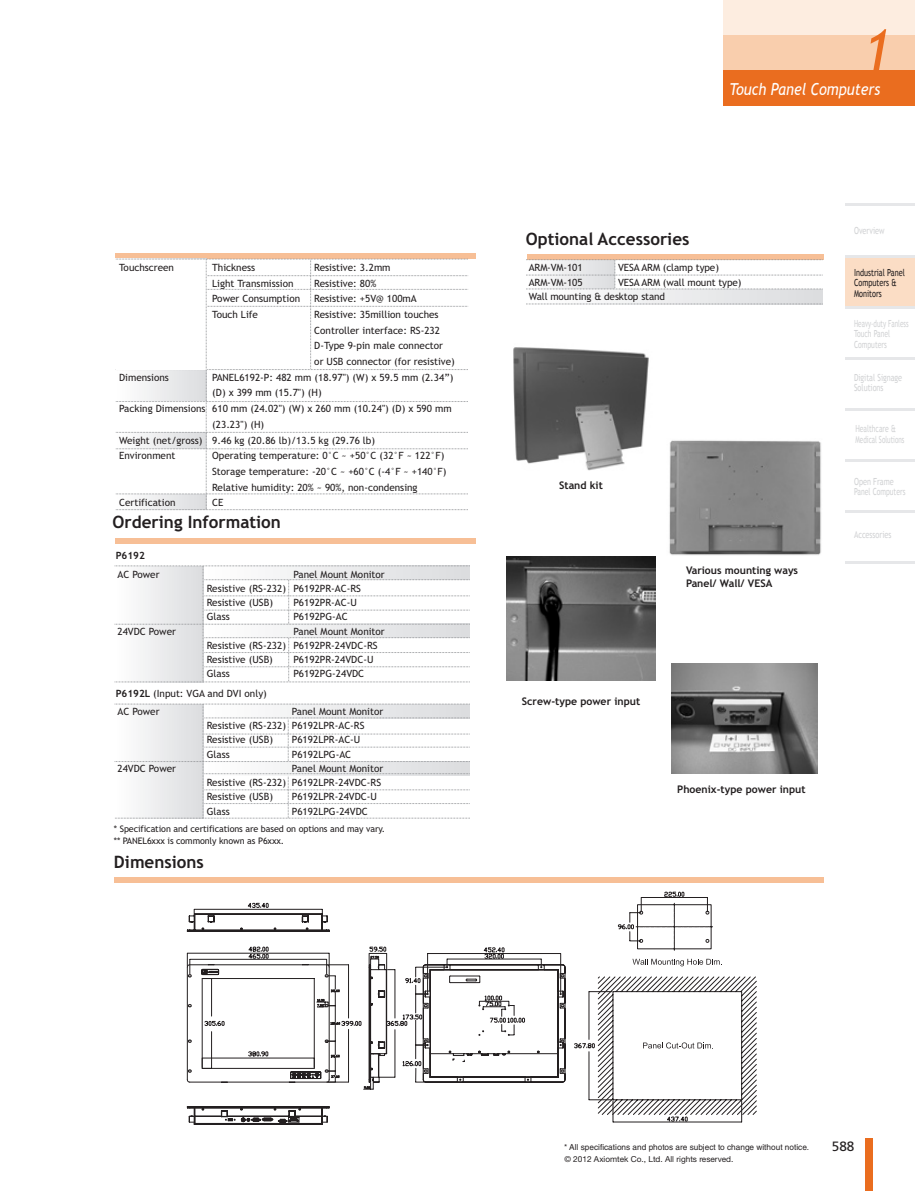
<style>
.page{position:relative;width:915px;height:1191px;background:#fff}
.page>*{position:absolute;margin:0;border:0;box-sizing:border-box;transform-origin:0 0}
.t1{font:italic 57px "Trebuchet MS";color:#ea6d1f}
.t2{font:700 17.1px "Trebuchet MS";color:#231f20}
.t3{font:italic 16.5px "Trebuchet MS";color:#fff;scale:.87 1}
.t4{font:13.5px "Frutiger";color:#231f20}
.t5{font:700 10.5px/13.5px "Trebuchet MS";color:#231f20}
.t6{font:10.05px/14.2px "Trebuchet MS";color:#231f20}
.t7{font:700 10.05px "Trebuchet MS";color:#231f20}
.t8{font:9.75px/10.5px "Trebuchet MS";color:#d1d2d4;scale:.75 1}
.t9{font:9.75px/10.5px "Trebuchet MS";color:#d1d2d4;scale:.65 1}
.t10{font:9.75px/10.5px "Trebuchet MS";color:#231f20;scale:.75 1}
.t11{font:9.75px/10.5px "Trebuchet MS";color:#d1d2d4;scale:.7 1}
.t12{font:9px/12px "Trebuchet MS";letter-spacing:-.01em;color:#231f20}
.t13{font:8.25px "Helvetica LT Std";color:#231f20}
.t14{font:8.25px "Helvetica Neue LT Std";color:#231f20}
.s1{font-weight:700}
</style>
<div class="page">
<div style="left:864px;top:1138px;width:8px;height:53px;background:#ea6d1f"></div>
<div style="left:723px;top:35px;width:191px;height:35px;background:#f9cead"></div>
<div style="left:723px;top:70px;width:191px;height:36px;background:#ea6d1f"></div>
<div style="left:723px;top:0;width:191px;height:35px;background:#fdede0"></div>
<div style="left:845px;top:256px;width:69px;height:51px;background:#fbddc5"></div>
<hr style="left:845px;top:204px;width:69px;height:2px;background:#e6e7e9">
<hr style="left:845px;top:357px;width:69px;height:2px;background:#e6e7e9">
<hr style="left:845px;top:510px;width:69px;height:2px;background:#e6e7e9">
<hr style="left:845px;top:306px;width:69px;height:2px;background:#e6e7e9">
<hr style="left:845px;top:459px;width:69px;height:2px;background:#e6e7e9">
<hr style="left:845px;top:255px;width:69px;height:2px;background:#e6e7e9">
<hr style="left:845px;top:408px;width:69px;height:2px;background:#e6e7e9">
<hr style="left:845px;top:561px;width:69px;height:3px;background:#e6e7e9">
<div style="left:115px;top:538px;width:360px;height:6px;background:#f7bf96"></div>
<img style="left:513px;top:347px;width:136px;height:124px">
<div style="left:526px;top:254px;width:297px;height:6px;background:#f7bf96"></div>
<div style="left:115px;top:877px;width:708px;height:6px;background:#f7bf96"></div>
<div style="left:115px;top:253px;width:360px;height:6px;background:#f7bf96"></div>
<svg style="left:526px;top:289px;width:296px;height:14px"></svg>
<svg style="left:526px;top:303px;width:296px;height:1px"></svg>
<svg style="left:115px;top:565px;width:355px;height:117px"></svg>
<img style="left:506px;top:557px;width:149px;height:123px">
<img style="left:671px;top:663px;width:146px;height:110px">
<img style="left:669px;top:440px;width:152px;height:115px">
<svg style="left:116px;top:259px;width:352px;height:251px"></svg>
<svg style="left:526px;top:259px;width:296px;height:30px"></svg>
<svg style="left:115px;top:703px;width:355px;height:115px"></svg>
<svg style="left:741px;top:976px;width:15px;height:139px"></svg>
<svg style="left:721px;top:964px;width:20px;height:158px"></svg>
<svg style="left:187px;top:891px;width:534px;height:233px"></svg>
<p class="t6" style="left:119px;top:261px;width:56px">Touchscreen</p>
<p class="t6" style="left:212px;top:261px;width:45px">Thickness</p>
<p class="t6" style="left:314px;top:261px;width:78px">Resistive: 3.2mm</p>
<p class="t6" style="left:212px;top:277px;width:83px">Light Transmission</p>
<p class="t6" style="left:314px;top:277px;width:63px">Resistive: 80%</p>
<p class="t6" style="left:212px;top:293px;width:89px">Power Consumption</p>
<p class="t6" style="left:314px;top:293px;width:104px">Resistive: +5V@ 100mA</p>
<p class="t6" style="left:212px;top:308px;width:47px">Touch Life</p>
<p class="t6" style="left:314px;top:308px;width:142px;line-height:15.6px">Resistive: 35million touches<br>Controller interface: RS-232<br>D-Type 9-pin male connector<br>or USB connector (for resistive)</p>
<p class="t6" style="left:119px;top:371px;width:51px">Dimensions</p>
<p class="t6" style="left:212px;top:371px;width:242px">PANEL6192-P: 482 mm (18.97") (W) x 59.5 mm (2.34”)</p>
<p class="t6" style="left:212px;top:387px;width:111px">(D) x 399 mm (15.7") (H)</p>
<p class="t6" style="left:119px;top:402px;width:334px">Packing Dimensions 610 mm (24.02") (W) x 260 mm (10.24") (D) x 590 mm</p>
<p class="t6" style="left:212px;top:418px;width:53px">(23.23") (H)</p>
<p class="t6" style="left:119px;top:434px;width:257px">Weight (net/gross) 9.46 kg (20.86 lb)/13.5 kg (29.76 lb)</p>
<p class="t6" style="left:119px;top:449px;width:58px">Environment</p>
<p class="t6" style="left:212px;top:448px;width:236px;line-height:15.8px">Operating temperature: 0°C ~ +50°C (32°F ~ 122°F)<br>Storage temperature: -20°C ~ +60°C (-4°F ~ +140°F)<br>Relative humidity: 20% ~ 90%, non-condensing</p>
<p class="t6" style="left:119px;top:496px;width:58px">Certification</p>
<p class="t6" style="left:212px;top:496px;width:13px">CE</p>
<h2 class="t2" style="left:113px;top:515px;width:170px">Ordering Information</h2>
<p class="t7" style="left:116px;top:551px;width:31px">P6192</p>
<p class="t6" style="left:117px;top:568px;width:44px">AC Power</p>
<p class="t6" style="left:207px;top:568px;width:179px;text-indent:87px">Panel Mount Monitor<br>Resistive (RS-232) P6192PR-AC-RS<br>Resistive (USB)</p>
<p class="t6" style="left:293px;top:596px;width:65px">P6192PR-AC-U</p>
<p class="t6" style="left:207px;top:610px;width:25px">Glass</p>
<p class="t6" style="left:293px;top:610px;width:56px">P6192PG-AC</p>
<p class="t6" style="left:117px;top:625px;width:60px">24VDC Power</p>
<p class="t6" style="left:207px;top:625px;width:179px;text-indent:87px">Panel Mount Monitor<br>Resistive (RS-232) P6192PR-24VDC-RS<br>Resistive (USB)</p>
<p class="t6" style="left:293px;top:653px;width:82px">P6192PR-24VDC-U</p>
<p class="t6" style="left:207px;top:667px;width:25px">Glass</p>
<p class="t6" style="left:293px;top:667px;width:72px">P6192PG-24VDC</p>
<p class="t6" style="left:116px;top:687px;width:153px"><span class="s1">P6192L</span> (Input: VGA and DVI only)</p>
<p class="t6" style="left:117px;top:705px;width:44px">AC Power</p>
<p class="t6" style="left:207px;top:705px;width:178px;text-indent:85px">Panel Mount Monitor<br>Resistive (RS-232) P6192LPR-AC-RS<br>Resistive (USB)</p>
<p class="t6" style="left:292px;top:733px;width:70px">P6192LPR-AC-U</p>
<p class="t6" style="left:207px;top:748px;width:25px">Glass</p>
<p class="t6" style="left:292px;top:748px;width:61px">P6192LPG-AC</p>
<p class="t6" style="left:117px;top:762px;width:60px">24VDC Power</p>
<p class="t6" style="left:207px;top:762px;width:178px;text-indent:85px">Panel Mount Monitor<br>Resistive (RS-232) P6192LPR-24VDC-RS<br>Resistive (USB)</p>
<p class="t6" style="left:292px;top:790px;width:87px">P6192LPR-24VDC-U</p>
<p class="t6" style="left:207px;top:805px;width:25px">Glass</p>
<p class="t6" style="left:292px;top:805px;width:77px">P6192LPG-24VDC</p>
<p class="t12" style="left:114px;top:823px;width:272px">* Specification and certifications are based on options and may vary. ** PANEL6xxx is commonly known as P6xxx.</p>
<h2 class="t2" style="left:114px;top:855px;width:91px">Dimensions</h2>
<h1 class="t1" style="left:860px;top:16px;width:31px">1</h1>
<h3 class="t3" style="left:729px;top:80px;width:175px">Touch Panel Computers</h3>
<h2 class="t2" style="left:525px;top:232px;width:165px">Optional Accessories</h2>
<p class="t8" style="left:853px;top:225px;width:42px">Overview</p>
<p class="t6" style="left:528px;top:262px;width:55px">ARM-VM-101</p>
<p class="t6" style="left:618px;top:262px;width:102px">VESA ARM (clamp type)</p>
<p class="t6" style="left:528px;top:276px;width:55px">ARM-VM-105</p>
<p class="t6" style="left:528px;top:276px;width:214px;text-indent:89px">VESA ARM (wall mount type)<br>Wall mounting &amp; desktop stand</p>
<p class="t5" style="left:559px;top:480px;width:45px">Stand kit</p>
<p class="t5" style="left:685px;top:564px;width:114px">Various mounting ways<br>Panel/ Wall/ VESA</p>
<p class="t5" style="left:521px;top:695px;width:120px">Screw-type power input</p>
<p class="t5" style="left:677px;top:783px;width:130px">Phoenix-type power input</p>
<p class="t10" style="left:853px;top:267px;width:69px">Industrial Panel<br>Computers &amp;<br>Monitors</p>
<p class="t9" style="left:853px;top:318px;width:85px">Heavy-duty Fanless<br>Touch Panel<br>Computers</p>
<p class="t8" style="left:853px;top:372px;width:66px">Digital Signage<br>Solutions</p>
<p class="t11" style="left:855px;top:424px;width:72px">Healthcare &amp;<br>Medical Solutions</p>
<p class="t8" style="left:853px;top:476px;width:70px">Open Frame<br>Panel Computers</p>
<p class="t8" style="left:853px;top:530px;width:51px">Accessories</p>
<p class="t13" style="left:564px;top:1142px;width:246px">* All specifications and photos are subject to change without notice.</p>
<p class="t14" style="left:564px;top:1153px;width:170px">© 2012 Axiomtek Co., Ltd. All rights reserved.</p>
<h3 class="t4" style="left:831px;top:1138px;width:24px">588</h3>
</div>
